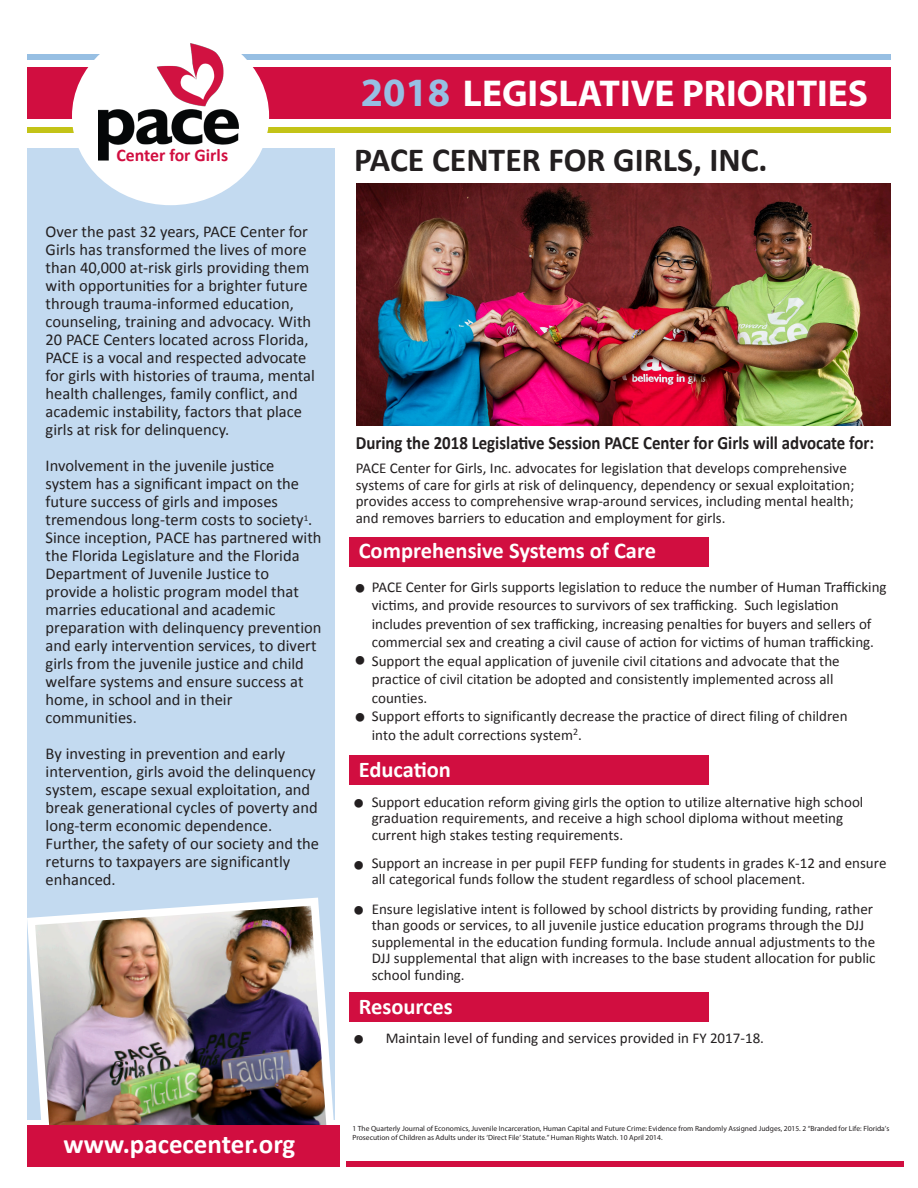
<style>
.page{position:relative;width:918px;height:1188px;background:#fff}
.page>*{position:absolute;margin:0;border:0;box-sizing:border-box;transform-origin:0 0}
.t1{font:700 37.5px "Myriad Pro";color:#fff}
.t2{font:700 33.75px "Calibri";color:#231f20}
.t3{font:700 27px "Calibri";color:#fff}
.t4{font:700 24px "Calibri";color:#231f20}
.t5{font:700 22.5px "Calibri";color:#fff}
.t6{font:700 18.75px "Calibri";color:#231f20;scale:.9 1}
.t7{font:700 17.85px "Calibri";color:#d10e40}
.t8{font:16.5px/18px "Calibri";color:#231f20}
.t9{font:15px/16.5px "Calibri";color:#231f20}
.t10{font:7.5px/9px "Myriad Pro";color:#231f20}
.s1{font-size:40.35px;color:#97bfe3}
</style>
<div class="page">
<div style="left:349px;top:756px;width:359px;height:29px;background:#d10e40"></div>
<div style="left:27px;top:148px;width:308px;height:972px;background:#c3daf0"></div>
<img style="left:27px;top:897px;width:307px;height:228px">
<div style="left:27px;top:68px;width:864px;height:51px;background:#d10e40"></div>
<div style="left:27px;top:54px;width:864px;height:5px;background:#97bfe3"></div>
<div style="left:27px;top:127px;width:864px;height:5px;background:#c3c317"></div>
<div style="left:27px;top:1125px;width:312px;height:41px;background:#d10e40"></div>
<div style="left:347px;top:1161px;width:557px;height:5px;background:#d10e40"></div>
<div style="left:76px;top:31px;width:189px;height:170px;background:#fff;border-radius:50%"></div>
<div style="left:72px;top:27px;width:197px;height:178px;border:9px solid #fff;border-radius:50%"></div>
<img style="left:99px;top:43px;width:151px;height:125px">
<div style="left:349px;top:537px;width:359px;height:30px;background:#d10e40"></div>
<div style="left:349px;top:992px;width:359px;height:30px;background:#d10e40"></div>
<img style="left:356px;top:184px;width:535px;height:242px">
<p class="t1" style="left:361px;top:69px;width:509px"><span class="s1">2018</span> LEGISLATIVE PRIORITIES</p>
<p class="t7" style="left:116px;top:144px;width:113px">Center for Girls</p>
<p class="t2" style="left:354px;top:139px;width:415px">PACE CENTER FOR GIRLS, INC.</p>
<p class="t8" style="left:46px;top:222px;width:271px">Over the past 32 years, PACE Center for Girls has transformed the lives of more than 40,000 at-risk girls providing them with opportunities for a brighter future through trauma-informed education, counseling, training and advocacy. With 20 PACE Centers located across Florida, PACE is a vocal and respected advocate for girls with histories of trauma, mental health challenges, family conflict, and academic instability, factors that place girls at risk for delinquency.</p>
<p class="t8" style="left:46px;top:456px;width:277px">Involvement in the juvenile justice system has a significant impact on the future success of girls and imposes tremendous long-term costs to society<sup>1</sup>.<br>Since inception, PACE has partnered with the Florida Legislature and the Florida Department of Juvenile Justice to provide a holistic program model that marries educational and academic preparation with delinquency prevention and early intervention services, to divert girls from the juvenile justice and child welfare systems and ensure success at home, in school and in their communities.</p>
<p class="t8" style="left:46px;top:744px;width:275px">By investing in prevention and early intervention, girls avoid the delinquency system, escape sexual exploitation, and break generational cycles of poverty and long-term economic dependence.<br>Further, the safety of our society and the returns to taxpayers are significantly enhanced.</p>
<p class="t3" style="left:64px;top:1127px;width:233px">www.pacecenter.org</p>
<p class="t6" style="left:356px;top:431px;width:577px">During the 2018 Legislative Session PACE Center for Girls will advocate for:</p>
<p class="t9" style="left:356px;top:459px;width:500px">PACE Center for Girls, Inc. advocates for legislation that develops comprehensive systems of care for girls at risk of delinquency, dependency or sexual exploitation; provides access to comprehensive wrap-around services, including mental health; and removes barriers to education and employment for girls.</p>
<p class="t5" style="left:359px;top:537px;width:299px">Comprehensive Systems of Care</p>
<p class="t9" style="left:372px;top:577px;width:516px;line-height:18.5px">PACE Center for Girls supports legislation to reduce the number of Human Trafficking victims, and provide resources to survivors of sex trafficking. Such legislation includes prevention of sex trafficking, increasing penalties for buyers and sellers of commercial sex and creating a civil cause of action for victims of human trafficking.<br>Support the equal application of juvenile civil citations and advocate that the practice of civil citation be adopted and consistently implemented across all counties.<br>Support efforts to significantly decrease the practice of direct filing of children<br>into the adult corrections system<sup>2</sup>.</p>
<p class="t4" style="left:354px;top:573px;width:13px">•</p>
<p class="t4" style="left:354px;top:645px;width:13px">•</p>
<p class="t4" style="left:354px;top:703px;width:13px">•</p>
<p class="t5" style="left:359px;top:756px;width:94px">Education</p>
<p class="t4" style="left:353px;top:788px;width:13px">•</p>
<p class="t4" style="left:353px;top:850px;width:13px">•</p>
<p class="t4" style="left:353px;top:895px;width:13px">•</p>
<p class="t9" style="left:372px;top:793px;width:493px">Support education reform giving girls the option to utilize alternative high school graduation requirements, and receive a high school diploma without meeting current high stakes testing requirements.</p>
<p class="t9" style="left:372px;top:854px;width:516px">Support an increase in per pupil FEFP funding for students in grades K-12 and ensure all categorical funds follow the student regardless of school placement.</p>
<p class="t9" style="left:372px;top:900px;width:505px">Ensure legislative intent is followed by school districts by providing funding, rather than goods or services, to all juvenile justice education programs through the DJJ supplemental in the education funding formula. Include annual adjustments to the DJJ supplemental that align with increases to the base student allocation for public school funding.</p>
<p class="t5" style="left:359px;top:992px;width:96px">Resources</p>
<p class="t4" style="left:353px;top:1024px;width:13px">•</p>
<p class="t9" style="left:386px;top:1029px;width:380px">Maintain level of funding and services provided in FY 2017-18.</p>
<p class="t10" style="left:352px;top:1124px;width:539px">1 The Quarterly Journal of Economics, Juvenile Incarceration, Human Capital and Future Crime: Evidence from Randomly Assigned Judges, 2015. 2 “Branded for Life: Florida’s<br>Prosecution of Children as Adults under its ‘Direct File’ Statute.” Human Rights Watch. 10 April 2014.</p>
</div>
